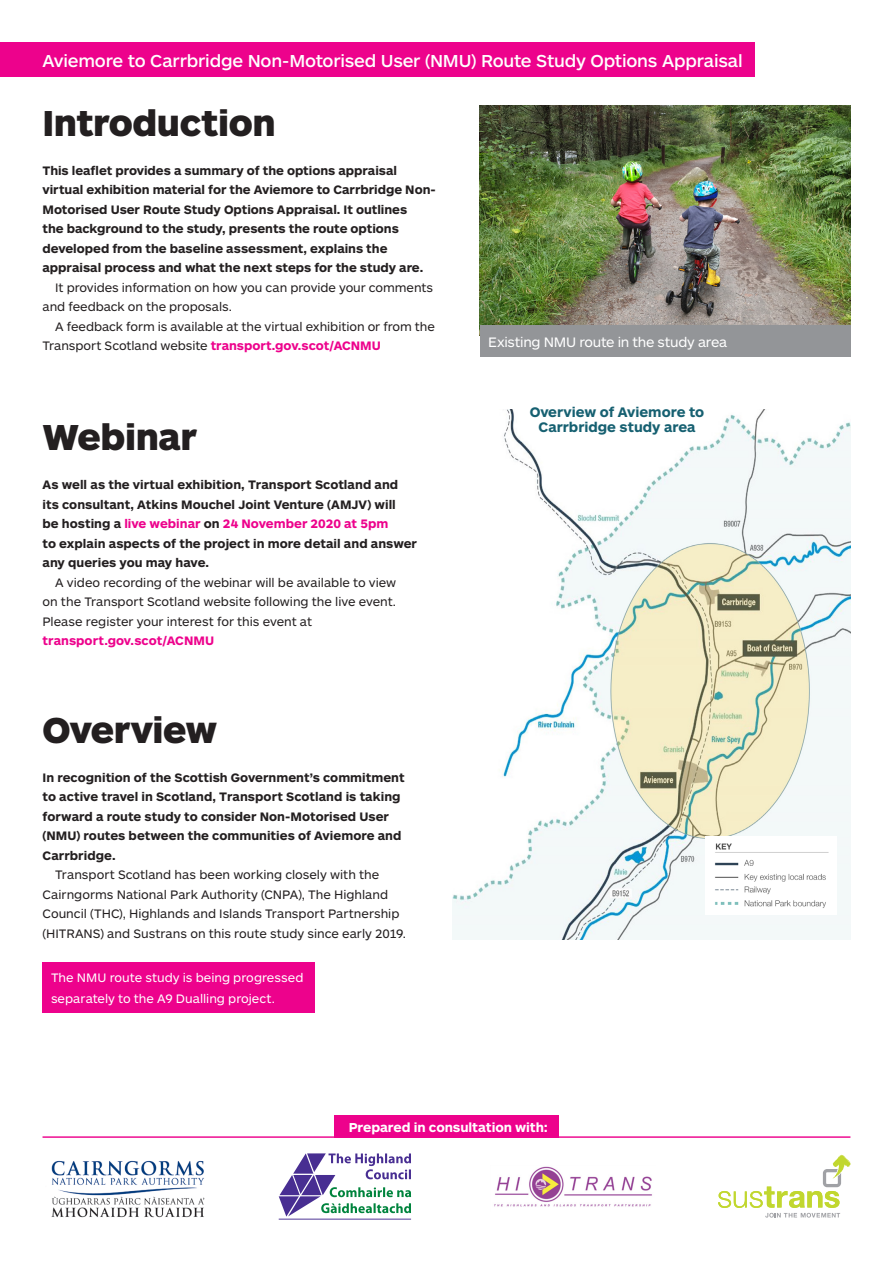
<style>
.page{position:relative;width:893px;height:1263px;background:#fff}
.page>*{position:absolute;margin:0;border:0;box-sizing:border-box;transform-origin:0 0}
.Headlines{font:900 37.5px "ARS Maquette Pro";letter-spacing:-.01em;color:#231f20}
.Headlines_light{font:500 18px "ARS Maquette Pro";letter-spacing:-.01em;color:#fff}
.Headlines-2{font:700 14.4px/14.4px "ARS Maquette Pro";color:#166071;text-align:center}
.Captions{font:14.25px "ARS Maquette Pro";letter-spacing:-.02em;color:#fff}
.Body_text{font:700 13.5px "ARS Maquette Pro";letter-spacing:-.005em;color:#fff}
.Body_intro{font:700 12.75px/19.5px "ARS Maquette Pro";color:#231f20}
.Body_text-2{font:12.75px/19.5px "ARS Maquette Pro";color:#231f20}
.Body_text-3{font:12.75px/21px "ARS Maquette Pro";color:#fff}
.s1{font-weight:700;color:#ed028c}
.s2{color:#ed028c}
</style>
<div class="page">
<img style="left:51px;top:1160px;width:154px;height:58px">
<img style="left:494px;top:1166px;width:158px;height:41px">
<svg style="left:279px;top:1153px;width:132px;height:66px"></svg>
<svg style="left:718px;top:1155px;width:132px;height:62px"></svg>
<hr style="left:43px;top:1136px;width:807px;height:2px;background:#ed028c">
<div style="left:334px;top:1115px;width:225px;height:23px;background:#ed028c"></div>
<div style="left:0;top:43px;width:754px;height:34px;background:#ed028c"></div>
<img style="left:453px;top:409px;width:397px;height:531px">
<img style="left:480px;top:106px;width:370px;height:219px">
<div style="left:480px;top:325px;width:370px;height:31px;background:#939598"></div>
<img style="left:706px;top:837px;width:131px;height:77px">
<div style="left:43px;top:962px;width:272px;height:50px;background:#ed028c"></div>
<div style="left:436px;top:518px;width:95px;height:99px;background:#fff"></div>
<p class="Headlines_light" style="left:43px;top:49px;width:702px">Aviemore to Carrbridge Non-Motorised User (NMU) Route Study Options Appraisal</p>
<p class="Headlines" style="left:43px;top:98px;width:235px">Introduction</p>
<p class="Body_intro" style="left:43px;top:160px;width:395px">This leaflet provides a summary of the options appraisal virtual exhibition material for the Aviemore to Carrbridge Non-Motorised User Route Study Options Appraisal. It outlines<br>the background to the study, presents the route options developed from the baseline assessment, explains the appraisal process and what the next steps for the study are.</p>
<p class="Body_text-2" style="left:43px;top:277px;width:392px;text-indent:13px">It provides information on how you can provide your comments and feedback on the proposals.</p>
<p class="Body_text-2" style="left:43px;top:316px;width:394px;text-indent:13px">A feedback form is available at the virtual exhibition or from the<br>Transport Scotland website <span class="s1">transport.gov.scot/ACNMU</span></p>
<p class="Headlines" style="left:43px;top:413px;width:156px">Webinar</p>
<p class="Body_intro" style="left:43px;top:474px;width:376px">As well as the virtual exhibition, Transport Scotland and its consultant, Atkins Mouchel Joint Venture (AMJV) will<br>be hosting a <span class="s2">live webinar</span> on <span class="s2">24 November 2020 at 5pm<br></span>to explain aspects of the project in more detail and answer any queries you may have.</p>
<p class="Body_text-2" style="left:43px;top:572px;width:355px;text-indent:13px">A video recording of the webinar will be available to view on the Transport Scotland website following the live event.<br>Please register your interest for this event at <span class="s1">transport.gov.scot/ACNMU</span></p>
<p class="Headlines" style="left:43px;top:705px;width:176px">Overview</p>
<p class="Body_intro" style="left:43px;top:767px;width:364px">In recognition of the Scottish Government’s commitment to active travel in Scotland, Transport Scotland is taking forward a route study to consider Non-Motorised User (NMU) routes between the communities of Aviemore and Carrbridge.</p>
<p class="Body_text-2" style="left:43px;top:864px;width:365px;text-indent:13px">Transport Scotland has been working closely with the Cairngorms National Park Authority (CNPA), The Highland Council (THC), Highlands and Islands Transport Partnership (HITRANS) and Sustrans on this route study since early 2019.</p>
<p class="Body_text-3" style="left:51px;top:966px;width:254px">The NMU route study is being progressed separately to the A9 Dualling project.</p>
<p class="Captions" style="left:488px;top:332px;width:241px">Existing NMU route in the study area</p>
<p class="Headlines-2" style="left:530px;top:404px;width:176px">Overview of Aviemore to<br>Carrbridge study area</p>
<p class="Body_text" style="left:349px;top:1118px;width:201px">Prepared in consultation with:</p>
</div>
